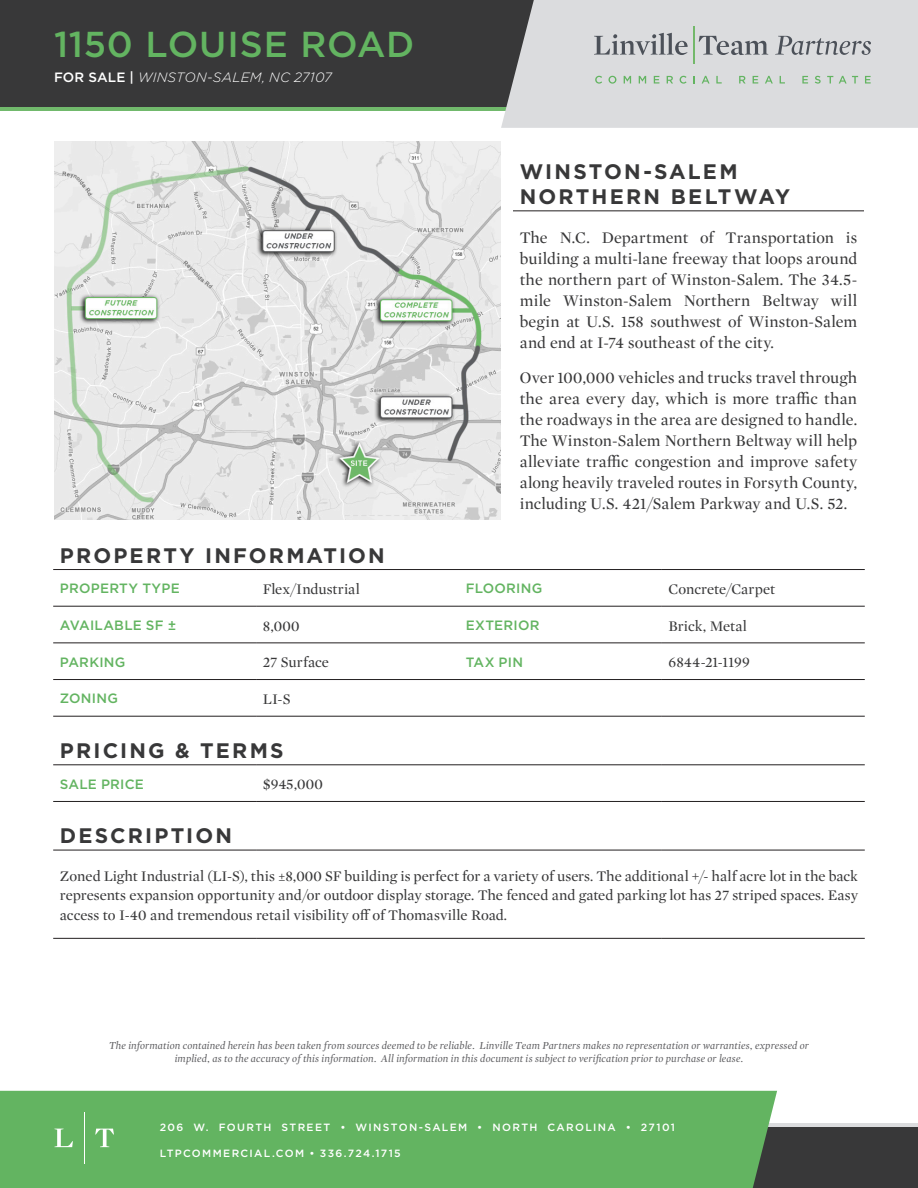
<style>
.page{position:relative;width:918px;height:1188px;background:#fff}
.page>*{position:absolute;margin:0;border:0;box-sizing:border-box;transform-origin:0 0}
.t1{font:500 36px "Gotham";letter-spacing:.02em;color:#63b461}
.t2{font:700 21px/25.2px "Gotham";letter-spacing:.105em;color:#383839}
.t3{font:16.5px/21px "Mercury Display";letter-spacing:.005em;color:#383839;text-align:justify}
.t4{font:15px/19.5px "Mercury Display";color:#383839;text-align:justify}
.t5{font:500 13.5px "Gotham";letter-spacing:.02em;color:#63b461}
.t6{font:italic 300 13.5px "Gotham";letter-spacing:.02em;color:#fff}
.t7{font:italic 10.95px/13.5px "Mercury Display";letter-spacing:.015em;color:#5f5f62;text-align:center}
.t8{font:500 10.5px "Gotham";letter-spacing:.125em;color:#fff}
.s1{font-weight:500;font-style:normal}
</style>
<div class="page">
<div style="left:0;top:1123px;width:918px;height:65px;background:#383839"></div>
<div style="left:0;top:0;width:918px;height:110px;background:#383839"></div>
<hr style="left:0;top:107px;width:918px;height:3px;background:#71b96c">
<div style="left:501px;top:0;width:417px;height:128px;background:#dbdcde"></div>
<svg style="left:594px;top:33px;width:94px;height:22px;background:#b1b3b7"></svg>
<hr style="left:693px;top:26px;width:1px;height:38px;background:#73b86a">
<svg style="left:699px;top:36px;width:69px;height:19px"></svg>
<svg style="left:775px;top:36px;width:96px;height:19px;background:#b5b7ba"></svg>
<svg style="left:595px;top:76px;width:7px;height:8px"></svg>
<svg style="left:608px;top:76px;width:8px;height:8px"></svg>
<svg style="left:624px;top:76px;width:7px;height:8px"></svg>
<svg style="left:639px;top:76px;width:7px;height:8px"></svg>
<svg style="left:654px;top:76px;width:5px;height:8px"></svg>
<svg style="left:667px;top:76px;width:6px;height:8px"></svg>
<svg style="left:680px;top:76px;width:7px;height:8px"></svg>
<svg style="left:693px;top:76px;width:2px;height:8px"></svg>
<svg style="left:702px;top:76px;width:8px;height:8px"></svg>
<svg style="left:716px;top:76px;width:6px;height:8px"></svg>
<svg style="left:739px;top:76px;width:7px;height:8px"></svg>
<svg style="left:753px;top:76px;width:5px;height:8px"></svg>
<svg style="left:765px;top:76px;width:8px;height:8px"></svg>
<svg style="left:780px;top:76px;width:5px;height:8px"></svg>
<svg style="left:802px;top:76px;width:6px;height:8px"></svg>
<svg style="left:815px;top:76px;width:6px;height:8px"></svg>
<svg style="left:827px;top:76px;width:6px;height:8px"></svg>
<svg style="left:839px;top:76px;width:19px;height:8px"></svg>
<svg style="left:865px;top:76px;width:6px;height:8px"></svg>
<hr style="left:0;top:1123px;width:918px;height:3px;background:#dbdcde">
<div style="left:0;top:1091px;width:777px;height:97px;background:#63b461"></div>
<svg style="left:54px;top:1129px;width:19px;height:18px"></svg>
<hr style="left:84px;top:1112px;width:1px;height:52px;background:#fff">
<svg style="left:95px;top:1129px;width:19px;height:18px"></svg>
<hr style="left:53px;top:606px;width:203px;height:1px;background:#231f20">
<hr style="left:256px;top:606px;width:203px;height:1px;background:#231f20">
<hr style="left:459px;top:642px;width:203px;height:1px;background:#231f20">
<hr style="left:662px;top:642px;width:203px;height:1px;background:#231f20">
<hr style="left:53px;top:679px;width:203px;height:1px;background:#231f20">
<hr style="left:256px;top:679px;width:203px;height:1px;background:#231f20">
<hr style="left:459px;top:679px;width:203px;height:1px;background:#231f20">
<hr style="left:662px;top:679px;width:203px;height:1px;background:#231f20">
<hr style="left:53px;top:716px;width:203px;height:1px;background:#231f20">
<hr style="left:256px;top:716px;width:203px;height:1px;background:#231f20">
<hr style="left:459px;top:716px;width:203px;height:1px;background:#231f20">
<hr style="left:662px;top:716px;width:203px;height:1px;background:#231f20">
<hr style="left:53px;top:764px;width:203px;height:1px;background:#231f20">
<hr style="left:256px;top:764px;width:203px;height:1px;background:#231f20">
<hr style="left:53px;top:801px;width:203px;height:1px;background:#231f20">
<hr style="left:256px;top:801px;width:203px;height:1px;background:#231f20">
<hr style="left:459px;top:801px;width:203px;height:1px;background:#231f20">
<hr style="left:662px;top:801px;width:203px;height:1px;background:#231f20">
<hr style="left:53px;top:850px;width:203px;height:1px;background:#231f20">
<hr style="left:256px;top:850px;width:203px;height:1px;background:#231f20">
<hr style="left:459px;top:850px;width:203px;height:1px;background:#231f20">
<hr style="left:662px;top:850px;width:203px;height:1px;background:#231f20">
<hr style="left:53px;top:938px;width:203px;height:1px;background:#231f20">
<hr style="left:256px;top:938px;width:203px;height:1px;background:#231f20">
<hr style="left:459px;top:938px;width:203px;height:1px;background:#231f20">
<hr style="left:662px;top:938px;width:203px;height:1px;background:#231f20">
<hr style="left:53px;top:569px;width:203px;height:1px;background:#231f20">
<hr style="left:256px;top:569px;width:203px;height:1px;background:#231f20">
<hr style="left:459px;top:569px;width:203px;height:1px;background:#231f20">
<hr style="left:662px;top:569px;width:203px;height:1px;background:#231f20">
<hr style="left:459px;top:606px;width:203px;height:1px;background:#231f20">
<hr style="left:662px;top:606px;width:203px;height:1px;background:#231f20">
<hr style="left:53px;top:642px;width:203px;height:1px;background:#231f20">
<hr style="left:256px;top:642px;width:203px;height:1px;background:#231f20">
<hr style="left:459px;top:764px;width:203px;height:1px;background:#231f20">
<hr style="left:662px;top:764px;width:203px;height:1px;background:#231f20">
<img style="left:54px;top:141px;width:446px;height:378px">
<hr style="left:513px;top:210px;width:351px;height:1px;background:#231f20">
<h1 class="t1" style="left:54px;top:20px;width:362px">1150 LOUISE ROAD</h1>
<p class="t6" style="left:54px;top:68px;width:280px"><span class="s1">FOR SALE |</span> WINSTON-SALEM, NC 27107</p>
<p class="t2" style="left:520px;top:159px;width:272px">WINSTON-SALEM<br>NORTHERN BELTWAY</p>
<p class="t3" style="left:520px;top:227px;width:339px">The N.C. Department of Transportation is building a multi-lane freeway that loops around the northern part of Winston-Salem. The 34.5- mile Winston-Salem Northern Beltway will begin at U.S. 158 southwest of Winston-Salem and end at I-74 southeast of the city.</p>
<p class="t3" style="left:520px;top:366px;width:339px">Over 100,000 vehicles and trucks travel through the area every day, which is more traffic than the roadways in the area are designed to handle.<br>The Winston-Salem Northern Beltway will help alleviate traffic congestion and improve safety along heavily traveled routes in Forsyth County, including U.S. 421/Salem Parkway and U.S. 52.</p>
<p class="t2" style="left:60px;top:543px;width:326px">PROPERTY INFORMATION</p>
<p class="t5" style="left:60px;top:580px;width:121px">PROPERTY TYPE</p>
<p class="t4" style="left:263px;top:579px;width:98px">Flex/Industrial</p>
<p class="t5" style="left:466px;top:580px;width:78px">FLOORING</p>
<p class="t4" style="left:669px;top:579px;width:108px">Concrete/Carpet</p>
<p class="t5" style="left:60px;top:616px;width:118px">AVAILABLE SF ±</p>
<p class="t4" style="left:263px;top:615px;width:38px">8,000</p>
<p class="t5" style="left:466px;top:616px;width:75px">EXTERIOR</p>
<p class="t4" style="left:669px;top:615px;width:80px">Brick, Metal</p>
<p class="t5" style="left:60px;top:653px;width:67px">PARKING</p>
<p class="t4" style="left:263px;top:652px;width:68px">27 Surface</p>
<p class="t5" style="left:466px;top:653px;width:59px">TAX PIN</p>
<p class="t4" style="left:669px;top:652px;width:83px">6844-21-1199</p>
<p class="t5" style="left:60px;top:690px;width:60px">ZONING</p>
<p class="t4" style="left:263px;top:689px;width:29px">LI-S</p>
<p class="t2" style="left:60px;top:738px;width:225px">PRICING &amp; TERMS</p>
<p class="t5" style="left:60px;top:775px;width:86px">SALE PRICE</p>
<p class="t4" style="left:263px;top:774px;width:61px">$945,000</p>
<p class="t2" style="left:60px;top:823px;width:174px">DESCRIPTION</p>
<p class="t4" style="left:60px;top:865px;width:800px">Zoned Light Industrial (LI-S), this ±8,000 SF building is perfect for a variety of users. The additional +/- half acre lot in the back represents expansion opportunity and/or outdoor display storage. The fenced and gated parking lot has 27 striped spaces. Easy access to I-40 and tremendous retail visibility off of Thomasville Road.</p>
<p class="t7" style="left:109px;top:1038px;width:701px">The information contained herein has been taken from sources deemed to be reliable. Linville Team Partners makes no representation or warranties, expressed or implied, as to the accuracy of this information. All information in this document is subject to verification prior to purchase or lease.</p>
<p class="t8" style="left:160px;top:1120px;width:517px">206 W. FOURTH STREET • WINSTON-SALEM • NORTH CAROLINA • 27101</p>
<p class="t8" style="left:160px;top:1146px;width:243px">LTPCOMMERCIAL.COM • 336.724.1715</p>
</div>
